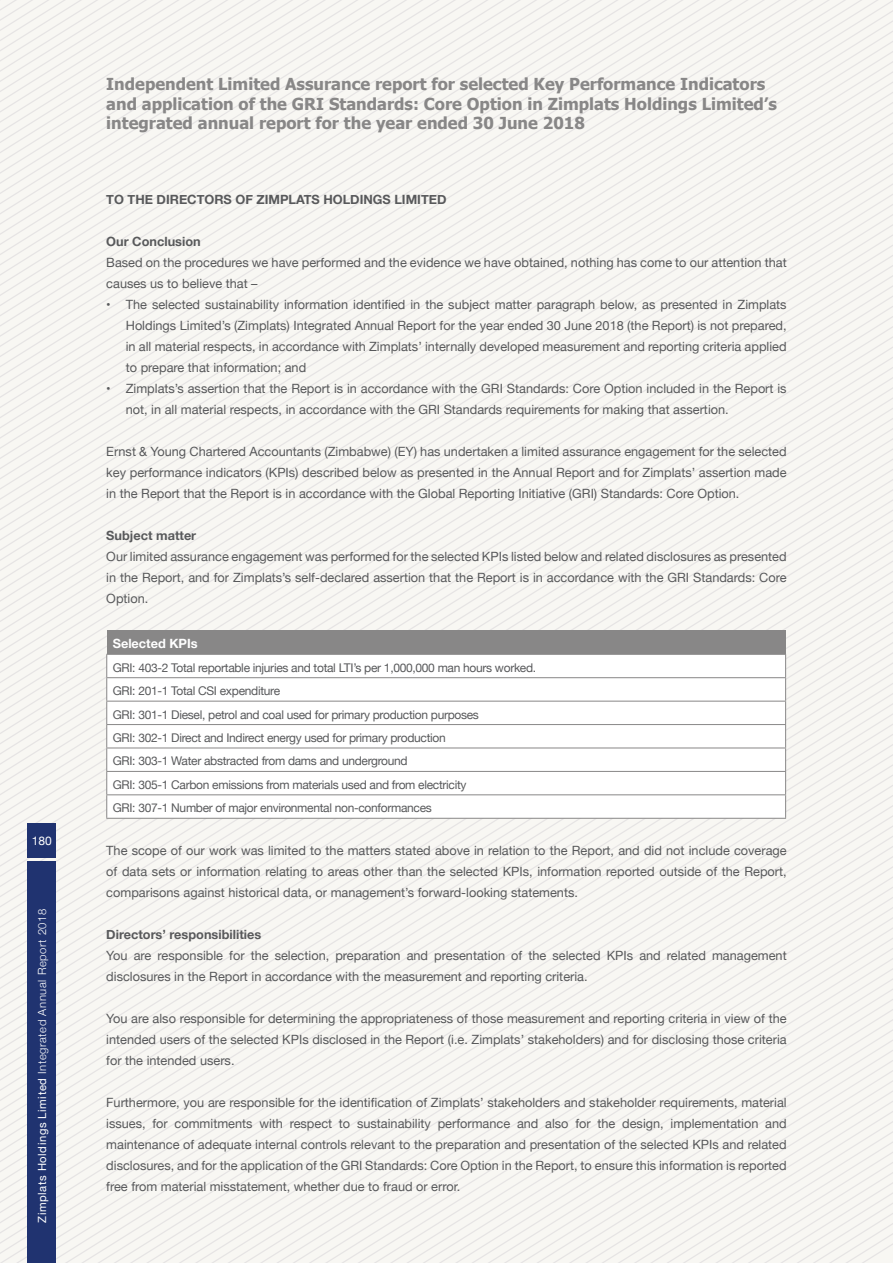
<style>
.page{position:relative;width:893px;height:1263px;background:#fff}
.page>*{position:absolute;margin:0;border:0;box-sizing:border-box;transform-origin:0 0}
.t1{font:700 16.5px/19.8px "Tahoma";color:#888787}
.t2{font:12.75px/21px "Helvetica Neue";color:#58595b;text-align:justify}
.t3{font:700 12.75px "Helvetica Neue";color:#58595b}
.t4{font:700 12.75px "Helvetica Neue";color:#fff}
.t5{font:12px/23.4px "Helvetica Neue";letter-spacing:-.025em;color:#58595b}
.t6{font:12px "Helvetica Neue";color:#fff}
.t7{font:300 11.25px "Helvetica Neue";letter-spacing:.05em;color:#fff}
.s1{font-weight:400}
</style>
<div class="page">
<svg style="left:86px;top:826px;width:807px;height:437px"></svg>
<svg style="left:89px;top:835px;width:804px;height:428px"></svg>
<svg style="left:92px;top:843px;width:801px;height:420px"></svg>
<svg style="left:95px;top:852px;width:798px;height:411px"></svg>
<svg style="left:98px;top:860px;width:795px;height:403px"></svg>
<svg style="left:100px;top:868px;width:793px;height:395px"></svg>
<svg style="left:103px;top:877px;width:790px;height:386px"></svg>
<svg style="left:106px;top:885px;width:787px;height:378px"></svg>
<svg style="left:109px;top:894px;width:784px;height:369px"></svg>
<svg style="left:112px;top:902px;width:781px;height:361px"></svg>
<svg style="left:115px;top:910px;width:778px;height:353px"></svg>
<svg style="left:118px;top:919px;width:775px;height:344px"></svg>
<svg style="left:121px;top:927px;width:772px;height:336px"></svg>
<svg style="left:123px;top:935px;width:770px;height:328px"></svg>
<svg style="left:126px;top:944px;width:767px;height:319px"></svg>
<svg style="left:129px;top:952px;width:764px;height:311px"></svg>
<svg style="left:132px;top:961px;width:761px;height:302px"></svg>
<svg style="left:135px;top:969px;width:758px;height:294px"></svg>
<svg style="left:138px;top:977px;width:755px;height:286px"></svg>
<svg style="left:141px;top:986px;width:752px;height:277px"></svg>
<svg style="left:144px;top:994px;width:749px;height:269px"></svg>
<svg style="left:146px;top:1003px;width:747px;height:260px"></svg>
<svg style="left:149px;top:1011px;width:744px;height:252px"></svg>
<div style="left:107px;top:630px;width:679px;height:24px;background:#888787"></div>
<svg style="left:107px;top:655px;width:678px;height:163px"></svg>
<hr style="left:106px;top:654px;width:680px;height:1px;background:#888787">
<hr style="left:106px;top:677px;width:680px;height:1px;background:#888787">
<hr style="left:106px;top:701px;width:680px;height:1px;background:#888787">
<hr style="left:106px;top:724px;width:680px;height:1px;background:#888787">
<hr style="left:106px;top:747px;width:680px;height:1px;background:#888787">
<hr style="left:106px;top:771px;width:680px;height:1px;background:#888787">
<hr style="left:106px;top:794px;width:680px;height:1px;background:#888787">
<svg style="left:106px;top:655px;width:1px;height:163px"></svg>
<svg style="left:785px;top:655px;width:1px;height:163px"></svg>
<hr style="left:106px;top:818px;width:680px;height:1px;background:#888787">
<div style="left:28px;top:861px;width:28px;height:402px;background:#203370"></div>
<div style="left:28px;top:823px;width:28px;height:35px;background:#203370"></div>
<p class="t6" style="left:32px;top:832px;width:22px">180</p>
<p class="t7" style="left:33px;top:1223px;width:316px;rotate:-90deg"><span class="s1">Zimplats Holdings Limited</span> Integrated Annual Report 2018</p>
<p class="t1" style="left:106px;top:73px;width:672px">Independent Limited Assurance report for selected Key Performance Indicators and application of the GRI Standards: Core Option in Zimplats Holdings Limited’s integrated annual report for the year ended 30 June 2018</p>
<p class="t3" style="left:106px;top:189px;width:342px">TO THE DIRECTORS OF ZIMPLATS HOLDINGS LIMITED</p>
<p class="t3" style="left:106px;top:231px;width:96px">Our Conclusion</p>
<p class="t2" style="left:106px;top:252px;width:682px">Based on the procedures we have performed and the evidence we have obtained, nothing has come to our attention that causes us to believe that –</p>
<p class="t2" style="left:126px;top:294px;width:662px;text-indent:-19px">• The selected sustainability information identified in the subject matter paragraph below, as presented in Zimplats Holdings Limited’s (Zimplats) Integrated Annual Report for the year ended 30 June 2018 (the Report) is not prepared, in all material respects, in accordance with Zimplats’ internally developed measurement and reporting criteria applied to prepare that information; and</p>
<p class="t2" style="left:126px;top:378px;width:662px;text-indent:-19px">• Zimplats’s assertion that the Report is in accordance with the GRI Standards: Core Option included in the Report is not, in all material respects, in accordance with the GRI Standards requirements for making that assertion.</p>
<p class="t2" style="left:106px;top:441px;width:682px">Ernst &amp; Young Chartered Accountants (Zimbabwe) (EY) has undertaken a limited assurance engagement for the selected key performance indicators (KPIs) described below as presented in the Annual Report and for Zimplats’ assertion made in the Report that the Report is in accordance with the Global Reporting Initiative (GRI) Standards: Core Option.</p>
<p class="t3" style="left:106px;top:525px;width:91px">Subject matter</p>
<p class="t2" style="left:106px;top:546px;width:682px">Our limited assurance engagement was performed for the selected KPIs listed below and related disclosures as presented in the Report, and for Zimplats’s self-declared assertion that the Report is in accordance with the GRI Standards: Core Option.</p>
<p class="t4" style="left:113px;top:634px;width:86px">Selected KPIs</p>
<p class="t5" style="left:113px;top:656px;width:425px">GRI: 403-2 Total reportable injuries and total LTI’s per 1,000,000 man hours worked.<br>GRI: 201-1 Total CSI expenditure<br>GRI: 301-1 Diesel, petrol and coal used for primary production purposes<br>GRI: 302-1 Direct and Indirect energy used for primary production<br>GRI: 303-1 Water abstracted from dams and underground<br>GRI: 305-1 Carbon emissions from materials used and from electricity<br>GRI: 307-1 Number of major environmental non-conformances</p>
<p class="t2" style="left:106px;top:840px;width:682px">The scope of our work was limited to the matters stated above in relation to the Report, and did not include coverage of data sets or information relating to areas other than the selected KPIs, information reported outside of the Report, comparisons against historical data, or management’s forward-looking statements.</p>
<p class="t3" style="left:106px;top:924px;width:157px">Directors’ responsibilities</p>
<p class="t2" style="left:106px;top:945px;width:682px">You are responsible for the selection, preparation and presentation of the selected KPIs and related management disclosures in the Report in accordance with the measurement and reporting criteria.</p>
<p class="t2" style="left:106px;top:1008px;width:682px">You are also responsible for determining the appropriateness of those measurement and reporting criteria in view of the intended users of the selected KPIs disclosed in the Report (i.e. Zimplats’ stakeholders) and for disclosing those criteria for the intended users.</p>
<p class="t2" style="left:106px;top:1092px;width:682px">Furthermore, you are responsible for the identification of Zimplats’ stakeholders and stakeholder requirements, material issues, for commitments with respect to sustainability performance and also for the design, implementation and maintenance of adequate internal controls relevant to the preparation and presentation of the selected KPIs and related disclosures, and for the application of the GRI Standards: Core Option in the Report, to ensure this information is reported free from material misstatement, whether due to fraud or error.</p>
</div>
